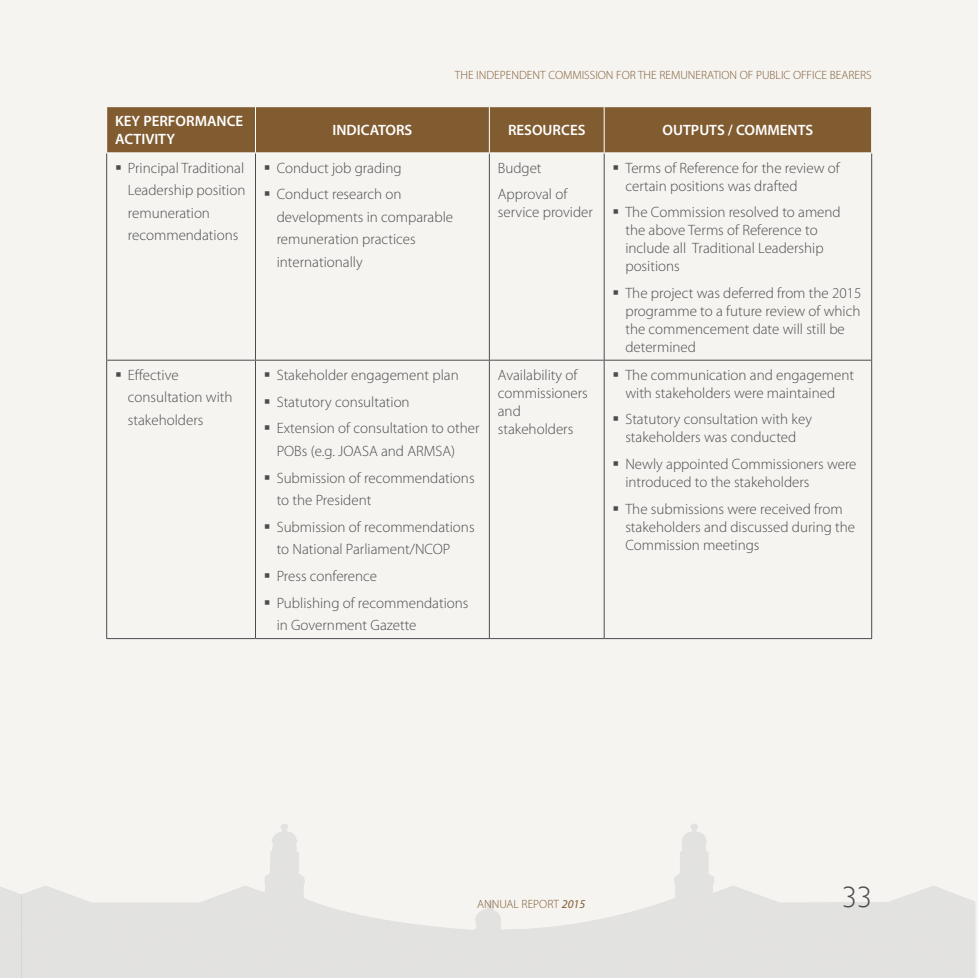
<style>
.page{position:relative;width:978px;height:978px;background:#fff}
.page>*{position:absolute;margin:0;border:0;box-sizing:border-box;transform-origin:0 0}
.t1{font:300 30px "Gill Sans";color:#4b4c4d}
.t2{font:300 15px/18px "Myriad Pro";color:#4b4c4d}
.t3{font:600 15px/18px "Myriad Pro";color:#fff}
.t4{font:300 12px "Myriad Pro";color:#825c32}
.s1{font-weight:400;font-style:italic}
</style>
<div class="page">
<div style="left:0;top:0;width:21px;height:978px;background:#f5f4f1"></div>
<img style="left:0;top:792px;width:22px;height:186px">
<div style="left:22px;top:0;width:956px;height:978px;background:#f5f4f1"></div>
<div style="left:107px;top:107px;width:764px;height:45px;background:#825c31"></div>
<hr style="left:106px;top:153px;width:1px;height:207px;background:#4b4c4d">
<hr style="left:255px;top:153px;width:1px;height:207px;background:#4b4c4d">
<hr style="left:489px;top:153px;width:1px;height:207px;background:#4b4c4d">
<hr style="left:604px;top:153px;width:1px;height:207px;background:#4b4c4d">
<hr style="left:871px;top:153px;width:1px;height:207px;background:#4b4c4d">
<hr style="left:106px;top:361px;width:1px;height:277px;background:#4b4c4d">
<hr style="left:106px;top:360px;width:149px;height:1px;background:#4b4c4d">
<hr style="left:106px;top:638px;width:149px;height:1px;background:#4b4c4d">
<hr style="left:255px;top:361px;width:1px;height:277px;background:#4b4c4d">
<hr style="left:255px;top:360px;width:234px;height:1px;background:#4b4c4d">
<hr style="left:489px;top:360px;width:115px;height:1px;background:#4b4c4d">
<hr style="left:604px;top:360px;width:268px;height:1px;background:#4b4c4d">
<hr style="left:489px;top:361px;width:1px;height:277px;background:#4b4c4d">
<hr style="left:604px;top:361px;width:1px;height:277px;background:#4b4c4d">
<hr style="left:871px;top:361px;width:1px;height:277px;background:#4b4c4d">
<hr style="left:255px;top:638px;width:234px;height:1px;background:#4b4c4d">
<hr style="left:489px;top:638px;width:115px;height:1px;background:#4b4c4d">
<hr style="left:604px;top:638px;width:268px;height:1px;background:#4b4c4d">
<hr style="left:106px;top:107px;width:1px;height:45px;background:#fff">
<hr style="left:106px;top:106px;width:149px;height:1px;background:#fff">
<hr style="left:106px;top:152px;width:149px;height:1px;background:#fff">
<hr style="left:255px;top:107px;width:1px;height:45px;background:#fff">
<hr style="left:255px;top:106px;width:234px;height:1px;background:#fff">
<hr style="left:489px;top:106px;width:115px;height:1px;background:#fff">
<hr style="left:604px;top:106px;width:268px;height:1px;background:#fff">
<hr style="left:489px;top:107px;width:1px;height:45px;background:#fff">
<hr style="left:604px;top:107px;width:1px;height:45px;background:#fff">
<hr style="left:871px;top:107px;width:1px;height:45px;background:#fff">
<hr style="left:255px;top:152px;width:234px;height:1px;background:#fff">
<hr style="left:489px;top:152px;width:115px;height:1px;background:#fff">
<hr style="left:604px;top:152px;width:268px;height:1px;background:#fff">
<p class="t4" style="left:455px;top:68px;width:418px">THE INDEPENDENT COMMISSION FOR THE REMUNERATION OF PUBLIC OFFICE BEARERS</p>
<p class="t3" style="left:115px;top:112px;width:130px">KEY PERFORMANCE<br>ACTIVITY</p>
<p class="t3" style="left:332px;top:121px;width:81px">INDICATORS</p>
<p class="t3" style="left:508px;top:121px;width:79px">RESOURCES</p>
<p class="t3" style="left:662px;top:121px;width:152px">OUTPUTS / COMMENTS</p>
<p class="t2" style="left:128px;top:157px;width:119px;line-height:22.5px;text-indent:-13px">▪ Principal Traditional<br>Leadership position remuneration recommendations</p>
<p class="t2" style="left:264px;top:159px;width:139px">▪ Conduct job grading</p>
<p class="t2" style="left:625px;top:159px;width:216px;text-indent:-13px">▪ Terms of Reference for the review of certain positions was drafted</p>
<p class="t2" style="left:625px;top:203px;width:217px;text-indent:-13px">▪ The Commission resolved to amend the above Terms of Reference to include all Traditional Leadership positions</p>
<p class="t2" style="left:625px;top:284px;width:237px;text-indent:-13px">▪ The project was deferred from the 2015 programme to a future review of which the commencement date will still be determined</p>
<p class="t2" style="left:498px;top:155px;width:71px;line-height:26.5px">Budget<br>Approval of</p>
<p class="t2" style="left:498px;top:203px;width:97px">service provider</p>
<p class="t2" style="left:277px;top:183px;width:178px;line-height:22.5px;text-indent:-13px">▪ Conduct research on developments in comparable remuneration practices internationally</p>
<p class="t2" style="left:128px;top:364px;width:106px;line-height:22.5px;text-indent:-13px">▪ Effective consultation with stakeholders</p>
<p class="t2" style="left:264px;top:366px;width:196px">▪ Stakeholder engagement plan</p>
<p class="t2" style="left:264px;top:393px;width:147px">▪ Statutory consultation</p>
<p class="t2" style="left:277px;top:417px;width:204px;line-height:22.5px;text-indent:-13px">▪ Extension of consultation to other<br>POBs (e.g. JOASA and ARMSA)</p>
<p class="t2" style="left:277px;top:467px;width:199px;line-height:22.5px;text-indent:-13px">▪ Submission of recommendations to the President</p>
<p class="t2" style="left:277px;top:516px;width:199px;line-height:22.5px;text-indent:-13px">▪ Submission of recommendations to National Parliament/NCOP</p>
<p class="t2" style="left:264px;top:567px;width:115px">▪ Press conference</p>
<p class="t2" style="left:277px;top:592px;width:193px;line-height:22.5px;text-indent:-13px">▪ Publishing of recommendations in Government Gazette</p>
<p class="t2" style="left:498px;top:366px;width:92px">Availability of commissioners and stakeholders</p>
<p class="t2" style="left:613px;top:366px;width:243px;text-align:center">▪ The communication and engagement with stakeholders were maintained</p>
<p class="t2" style="left:613px;top:411px;width:201px;text-align:center">▪ Statutory consultation with key stakeholders was conducted</p>
<p class="t2" style="left:625px;top:455px;width:233px;text-indent:-13px">▪ Newly appointed Commissioners were introduced to the stakeholders</p>
<p class="t2" style="left:625px;top:500px;width:231px;text-indent:-13px">▪ The submissions were received from stakeholders and discussed during the<br>Commission meetings</p>
<p class="t4" style="left:477px;top:897px;width:110px">ANNUAL REPORT <span class="s1">2015</span></p>
<h1 class="t1" style="left:842px;top:874px;width:31px">33</h1>
</div>
